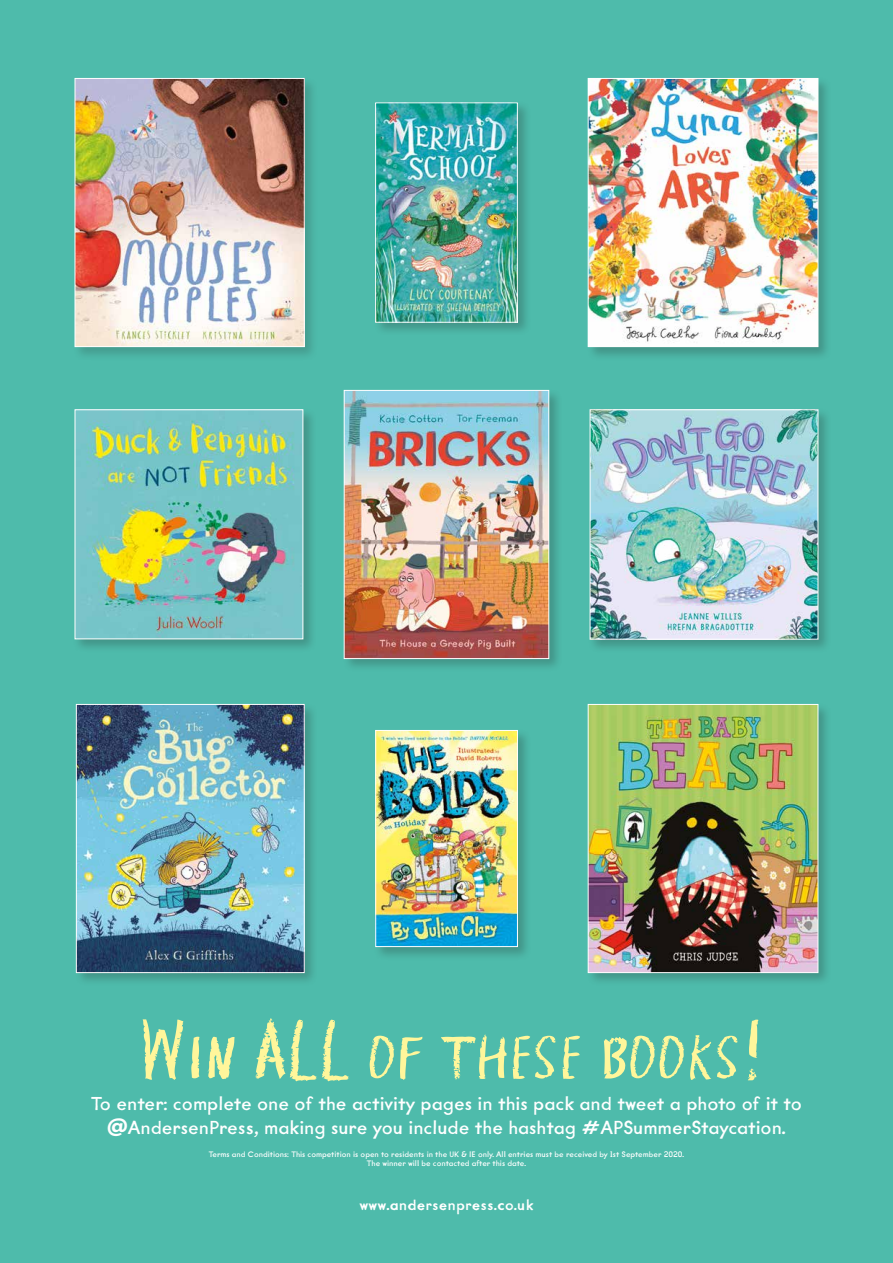
<style>
.page{position:relative;width:893px;height:1263px;background:#4ebbab}
.page>*{position:absolute;margin:0;border:0;box-sizing:border-box;transform-origin:0 0}
.t1{font:75px "griffonage";letter-spacing:.03em;color:#fff69b}
.t2{font:19.5px/24px "YWFT Mullino";color:#fff;text-align:center}
.t3{font:500 15px "YWFT Mullino";letter-spacing:.01em;color:#fff}
.t4{font:8.25px/9.9px "YWFT Mullino";color:#fff;text-align:center}
.s1{font-family:"Josefin Sans";font-weight:700}
</style>
<div class="page">
<div style="left:373px;top:100px;width:158px;height:236px;background:#1d1d1b;opacity:.25"></div>
<img style="left:377px;top:105px;width:138px;height:215px">
<div style="left:375px;top:103px;width:142px;height:219px;border:1px solid #fff"></div>
<div style="left:373px;top:728px;width:159px;height:233px;background:#1d1d1b;opacity:.25"></div>
<img style="left:378px;top:732px;width:138px;height:213px">
<div style="left:376px;top:730px;width:142px;height:217px;border:1px solid #fff"></div>
<div style="left:73px;top:407px;width:244px;height:246px;background:#1d1d1b;opacity:.25"></div>
<img style="left:77px;top:412px;width:224px;height:225px">
<div style="left:75px;top:410px;width:228px;height:229px;border:1px solid #fff"></div>
<div style="left:342px;top:388px;width:221px;height:285px;background:#1d1d1b;opacity:.25"></div>
<img style="left:346px;top:392px;width:201px;height:265px">
<div style="left:344px;top:390px;width:205px;height:269px;border:1px solid #fff"></div>
<div style="left:586px;top:702px;width:246px;height:285px;background:#1d1d1b;opacity:.25"></div>
<img style="left:590px;top:706px;width:226px;height:265px">
<div style="left:588px;top:704px;width:230px;height:269px;border:1px solid #fff"></div>
<div style="left:74px;top:702px;width:245px;height:285px;background:#1d1d1b;opacity:.25"></div>
<img style="left:78px;top:706px;width:224px;height:265px">
<div style="left:76px;top:704px;width:228px;height:269px;border:1px solid #fff"></div>
<div style="left:586px;top:76px;width:246px;height:285px;background:#1d1d1b;opacity:.25"></div>
<img style="left:590px;top:80px;width:226px;height:265px">
<div style="left:588px;top:78px;width:230px;height:269px;border:1px solid #fff"></div>
<div style="left:73px;top:76px;width:245px;height:285px;background:#1d1d1b;opacity:.2"></div>
<img style="left:77px;top:80px;width:225px;height:265px">
<div style="left:75px;top:78px;width:229px;height:269px;border:1px solid #fff"></div>
<div style="left:588px;top:407px;width:244px;height:247px;background:#1d1d1b;opacity:.25"></div>
<img style="left:592px;top:412px;width:224px;height:225px">
<div style="left:590px;top:410px;width:228px;height:229px;border:1px solid #fff"></div>
<h1 class="t1" style="left:140px;top:1009px;width:625px">Win ALL of these books!</h1>
<h2 class="t2" style="left:91px;top:1093px;width:712px">To enter: complete one of the activity pages in this pack and tweet a photo of it to <span class="s1">@</span>AndersenPress, making sure you include the hashtag #APSummerStaycation.</h2>
<p class="t4" style="left:209px;top:1150px;width:477px">Terms and Conditions: This competition is open to residents in the UK &amp; IE only. All entries must be received by 1st September 2020.<br>The winner will be contacted after this date.</p>
<h3 class="t3" style="left:360px;top:1199px;width:176px">www.andersenpress.co.uk</h3>
</div>
